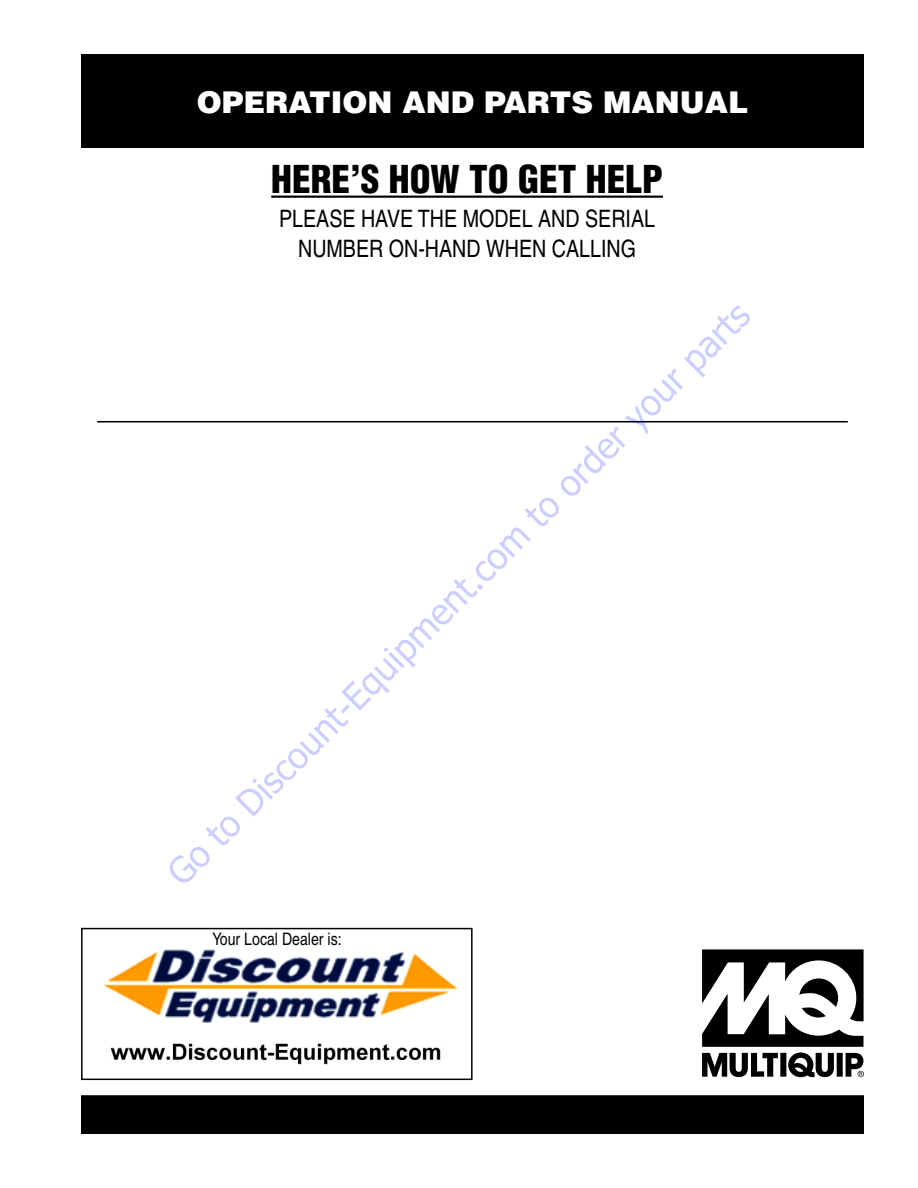
<style>
.page{position:relative;width:918px;height:1188px;background:#fff}
.page>*{position:absolute;margin:0;border:0;box-sizing:border-box;transform-origin:0 0}
.t1{font:900 condensed 37.5px "Helvetica";color:#000}
.t2{font:36px "Tahoma";color:rgb(0 0 255/.2)}
.t3{font:900 30px "Helvetica";color:#fff}
.t4{font:condensed 24px/30px "Helvetica";color:#000;text-align:center}
.t5{font:condensed 17.25px "Helvetica";color:#000}
</style>
<div class="page">
<div style="left:81px;top:54px;width:783px;height:94px;background:#000"></div>
<div style="left:82px;top:1096px;width:781px;height:37px;background:#000"></div>
<div style="left:81px;top:1095px;width:783px;height:39px;border:2px solid #000"></div>
<div style="left:81px;top:928px;width:392px;height:152px;border:2px solid #000"></div>
<hr style="left:271px;top:196px;width:392px;height:2px;background:#000">
<svg style="left:702px;top:949px;width:162px;height:128px"></svg>
<hr style="left:97px;top:421px;width:751px;height:2px;background:#000">
<img style="left:103px;top:949px;width:355px;height:74px">
<img style="left:110px;top:1043px;width:331px;height:22px">
<p class="t3" style="left:197px;top:83px;width:553px">OPERATION AND PARTS MANUAL</p>
<h1 class="t1" style="left:271px;top:156px;width:393px">HERE’S HOW TO GET HELP</h1>
<p class="t4" style="left:279px;top:203px;width:378px">PLEASE HAVE THE MODEL AND SERIAL<br>NUMBER ON-HAND WHEN CALLING</p>
<h2 class="t2" style="left:156px;top:861px;width:807px;rotate:-45deg">Go to Discount-Equipment.com to order your parts</h2>
<p class="t5" style="left:212px;top:929px;width:131px">Your Local Dealer is:</p>
</div>
